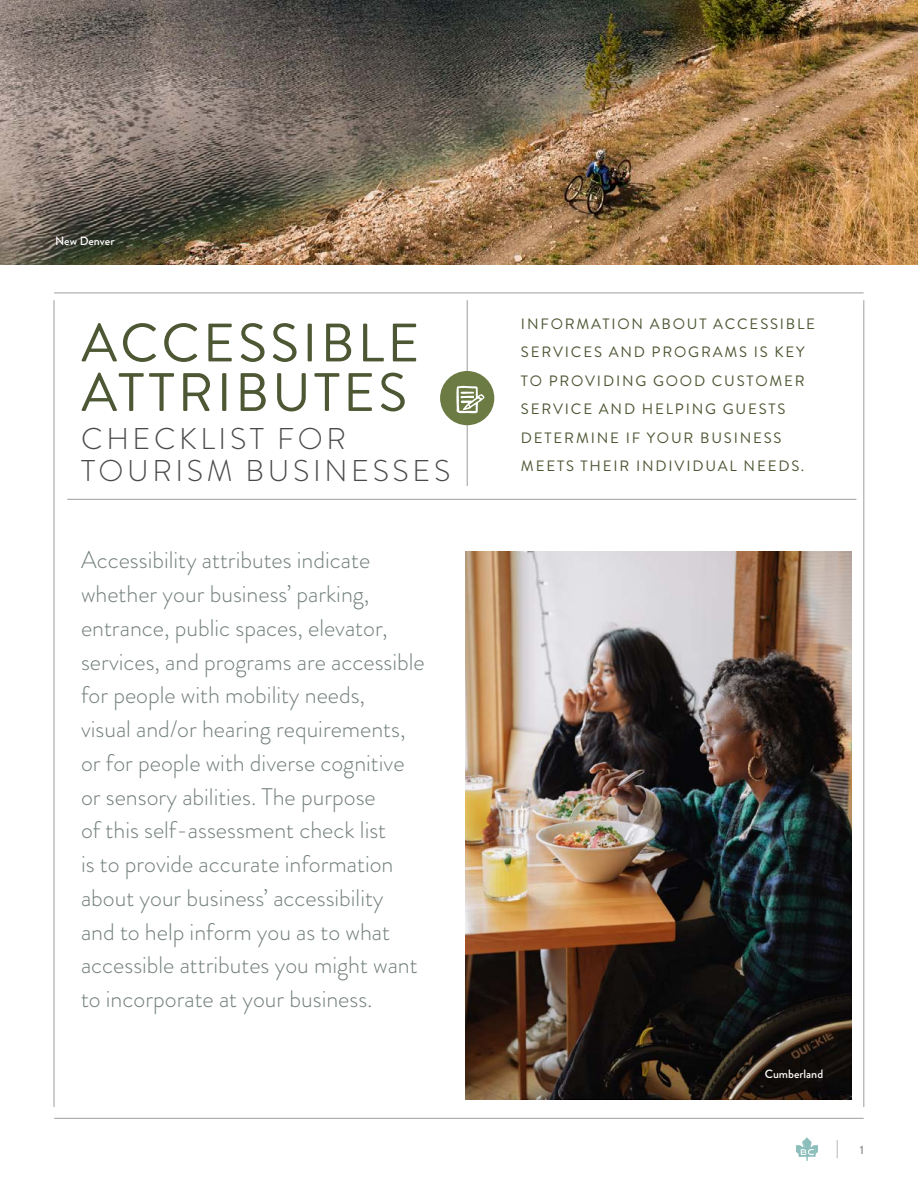
<style>
.page{position:relative;width:918px;height:1188px;background:#fff}
.page>*{position:absolute;margin:0;border:0;box-sizing:border-box;transform-origin:0 0}
.t1{font:54px/49.5px "Brandon Grotesque";letter-spacing:.06em;color:#4d5734}
.t2{font:300 30px/31.5px "Brandon Grotesque";letter-spacing:.12em;color:#4a4a49}
.t3{font:300 24px/33.8px "Brandon Grotesque";color:#727f79}
.t4{font:15px/28.5px "Brandon Grotesque";letter-spacing:.12em;color:#4d5734}
.t5{font:500 12px "Brandon Grotesque";color:#fff}
.t6{font:700 12px "Brandon Grotesque";color:#9d9d9c}
</style>
<div class="page">
<img style="left:0;top:0;width:918px;height:264px">
<img style="left:466px;top:552px;width:385px;height:547px">
<hr style="left:54px;top:300px;width:1px;height:807px;background:#9d9d9c">
<hr style="left:67px;top:499px;width:789px;height:1px;background:#9d9d9c">
<hr style="left:54px;top:1118px;width:810px;height:1px;background:#9d9d9c">
<hr style="left:54px;top:293px;width:810px;height:1px;background:#9d9d9c">
<hr style="left:864px;top:300px;width:1px;height:807px;background:#9d9d9c">
<hr style="left:467px;top:300px;width:1px;height:186px;background:#9d9d9c">
<svg style="left:796px;top:1137px;width:22px;height:24px"></svg>
<svg style="left:837px;top:1140px;width:1px;height:18px"></svg>
<div style="left:440px;top:371px;width:54px;height:54px;background:#6c7a43;border-radius:50%"></div>
<svg style="left:456px;top:386px;width:29px;height:27px"></svg>
<p class="t5" style="left:55px;top:233px;width:61px">New Denver</p>
<h1 class="t1" style="left:81px;top:319px;width:339px">ACCESSIBLE<br>ATTRIBUTES</h1>
<p class="t2" style="left:81px;top:423px;width:371px">CHECKLIST FOR<br>TOURISM BUSINESSES</p>
<p class="t3" style="left:81px;top:543px;width:345px">Accessibility attributes indicate whether your business’ parking, entrance, public spaces, elevator, services, and programs are accessible for people with mobility needs,<br>visual and/or hearing requirements, or for people with diverse cognitive or sensory abilities. The purpose<br>of this self-assessment check list<br>is to provide accurate information about your business’ accessibility<br>and to help inform you as to what accessible attributes you might want to incorporate at your business.</p>
<p class="t4" style="left:521px;top:310px;width:296px">INFORMATION ABOUT ACCESSIBLE<br>SERVICES AND PROGRAMS IS KEY<br>TO PROVIDING GOOD CUSTOMER<br>SERVICE AND HELPING GUESTS<br>DETERMINE IF YOUR BUSINESS<br>MEETS THEIR INDIVIDUAL NEEDS.</p>
<p class="t5" style="left:765px;top:1065px;width:60px">Cumberland</p>
<p class="t6" style="left:860px;top:1142px;width:6px">1</p>
</div>
